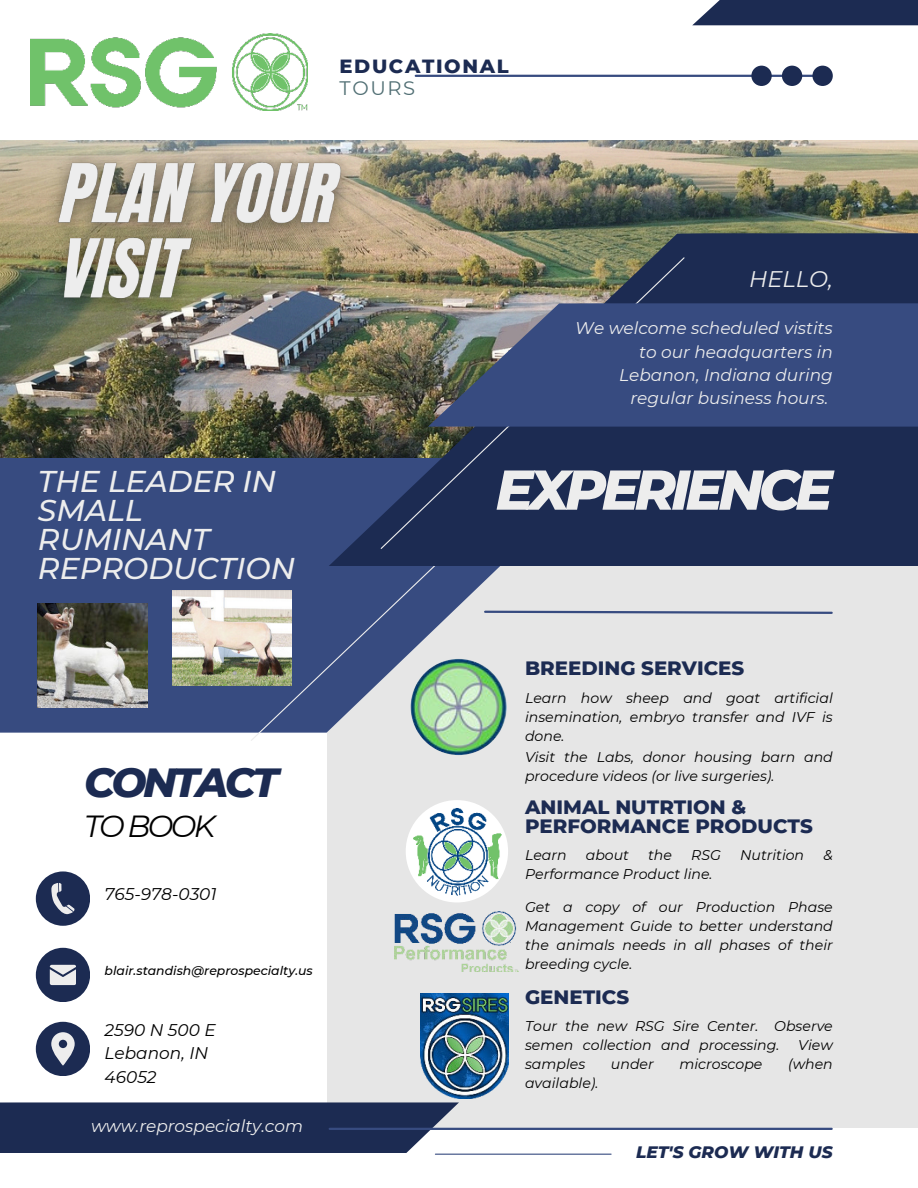
<style>
.page{position:relative;width:918px;height:1188px;background:#fff}
.page>*{position:absolute;margin:0;border:0;box-sizing:border-box;transform-origin:0 0}
.t1{font:italic 800 55.95px "Montserrat";letter-spacing:-.085em;color:#ededed}
.t2{font:italic 800 41.55px "Montserrat";letter-spacing:-.085em;color:#1c2b52}
.t3{font:italic 30.45px "Montserrat";letter-spacing:-.085em;color:#000}
.t4{font:italic 500 30px/29.2px "Montserrat";color:#ededed}
.t5{font:italic 22.5px "Montserrat";color:#ededed}
.t6{font:800 19.8px/19px "Montserrat";color:#1c2b52}
.t7{font:800 19.5px "Montserrat";letter-spacing:.085em;color:#1c2b52}
.t8{font:19.5px "Montserrat";letter-spacing:.085em;color:#516f74}
.t9{font:italic 16.95px/23.2px "Montserrat";color:#ededed;text-align:right}
.t10{font:italic 16.95px/23.2px "Montserrat";color:#000}
.t11{font:italic 800 16.95px "Montserrat";color:#1c2b52}
.t12{font:italic 14.1px/19px "Montserrat";color:#000;text-align:justify}
.t13{font:italic 500 12.45px "Montserrat";color:#000}
</style>
<div class="page">
<div style="left:327px;top:546px;width:591px;height:582px;background:#e6e6e6"></div>
<div style="left:0;top:458px;width:500px;height:275px;background:#374b80"></div>
<div style="left:36px;top:871px;width:54px;height:55px;background:#1c2b52;border-radius:50%"></div>
<div style="left:36px;top:948px;width:54px;height:54px;background:#1c2b52;border-radius:50%"></div>
<div style="left:36px;top:1022px;width:54px;height:54px;background:#1c2b52;border-radius:50%"></div>
<img style="left:0;top:141px;width:918px;height:317px">
<svg style="left:250px;top:541px;width:210px;height:201px"></svg>
<svg style="left:329px;top:233px;width:589px;height:333px;background:#313c56"></svg>
<svg style="left:0;top:1102px;width:459px;height:51px;background:#2a385c"></svg>
<div style="left:692px;top:0;width:226px;height:25px;background:#1c2b52"></div>
<img style="left:380px;top:256px;width:306px;height:294px">
<div style="left:428px;top:303px;width:490px;height:124px;background:#374b80"></div>
<hr style="left:416px;top:75px;width:404px;height:2px;background:#374b80">
<svg style="left:51px;top:883px;width:24px;height:32px"></svg>
<svg style="left:50px;top:965px;width:26px;height:20px"></svg>
<svg style="left:51px;top:1032px;width:24px;height:34px"></svg>
<hr style="left:330px;top:1128px;width:502px;height:2px;background:#374b80">
<hr style="left:435px;top:1154px;width:176px;height:1px;background:#374b80">
<svg style="left:483px;top:610px;width:350px;height:5px"></svg>
<svg style="left:751px;top:66px;width:81px;height:20px"></svg>
<img style="left:406px;top:800px;width:102px;height:102px;border-radius:50%">
<img style="left:411px;top:659px;width:96px;height:96px;border-radius:50%">
<img style="left:421px;top:993px;width:88px;height:105px">
<img style="left:172px;top:591px;width:120px;height:94px">
<img style="left:30px;top:34px;width:277px;height:76px">
<img style="left:38px;top:604px;width:109px;height:103px">
<img style="left:395px;top:912px;width:123px;height:59px">
<img style="left:33px;top:140px;width:332px;height:187px">
<h3 class="t7" style="left:339px;top:51px;width:171px">EDUCATIONAL</h3>
<h3 class="t8" style="left:339px;top:75px;width:77px">TOURS</h3>
<h3 class="t4" style="left:38px;top:465px;width:259px">THE LEADER IN<br>SMALL<br>RUMINANT<br>REPRODUCTION</h3>
<h2 class="t2" style="left:84px;top:752px;width:196px">CONTACT</h2>
<h3 class="t3" style="left:84px;top:805px;width:133px">TO BOOK</h3>
<p class="t10" style="left:105px;top:881px;width:113px">765-978-0301</p>
<p class="t13" style="left:105px;top:962px;width:210px">blair.standish@reprospecialty.us</p>
<p class="t10" style="left:105px;top:1018px;width:113px">2590 N 500 E<br>Lebanon, IN<br>46052</p>
<p class="t9" style="left:91px;top:1114px;width:214px">www.reprospecialty.com</p>
<h3 class="t5" style="left:749px;top:264px;width:85px">HELLO,</h3>
<p class="t9" style="left:575px;top:316px;width:259px">We welcome scheduled vistits to our headquarters in<br>Lebanon, Indiana during regular business hours.</p>
<h1 class="t1" style="left:496px;top:449px;width:339px">EXPERIENCE</h1>
<h3 class="t6" style="left:525px;top:658px;width:221px">BREEDING SERVICES</h3>
<p class="t12" style="left:525px;top:688px;width:309px">Learn how sheep and goat artificial insemination, embryo transfer and IVF is done.</p>
<p class="t12" style="left:525px;top:747px;width:309px">Visit the Labs, donor housing barn and procedure videos (or live surgeries).</p>
<h3 class="t6" style="left:525px;top:796px;width:289px">ANIMAL NUTRTION &amp;<br>PERFORMANCE PRODUCTS</h3>
<p class="t12" style="left:525px;top:845px;width:43px">Learn</p>
<p class="t12" style="left:586px;top:845px;width:45px">about</p>
<p class="t12" style="left:648px;top:845px;width:25px">the</p>
<p class="t12" style="left:691px;top:845px;width:31px">RSG</p>
<p class="t12" style="left:740px;top:845px;width:66px">Nutrition</p>
<p class="t12" style="left:823px;top:845px;width:11px">&amp;</p>
<p class="t12" style="left:525px;top:864px;width:189px">Performance Product line.</p>
<p class="t12" style="left:525px;top:897px;width:309px">Get a copy of our Production Phase Management Guide to better understand the animals needs in all phases of their breeding cycle.</p>
<h3 class="t6" style="left:525px;top:987px;width:106px">GENETICS</h3>
<p class="t12" style="left:525px;top:1016px;width:309px">Tour the new RSG Sire Center. Observe semen collection and processing.</p>
<p class="t12" style="left:798px;top:1035px;width:36px">View</p>
<p class="t12" style="left:525px;top:1054px;width:62px">samples</p>
<p class="t12" style="left:611px;top:1054px;width:44px">under</p>
<p class="t12" style="left:679px;top:1054px;width:84px">microscope</p>
<p class="t12" style="left:788px;top:1054px;width:46px">(when</p>
<p class="t12" style="left:525px;top:1073px;width:75px">available).</p>
<p class="t11" style="left:636px;top:1139px;width:198px">LET'S GROW WITH US</p>
</div>
